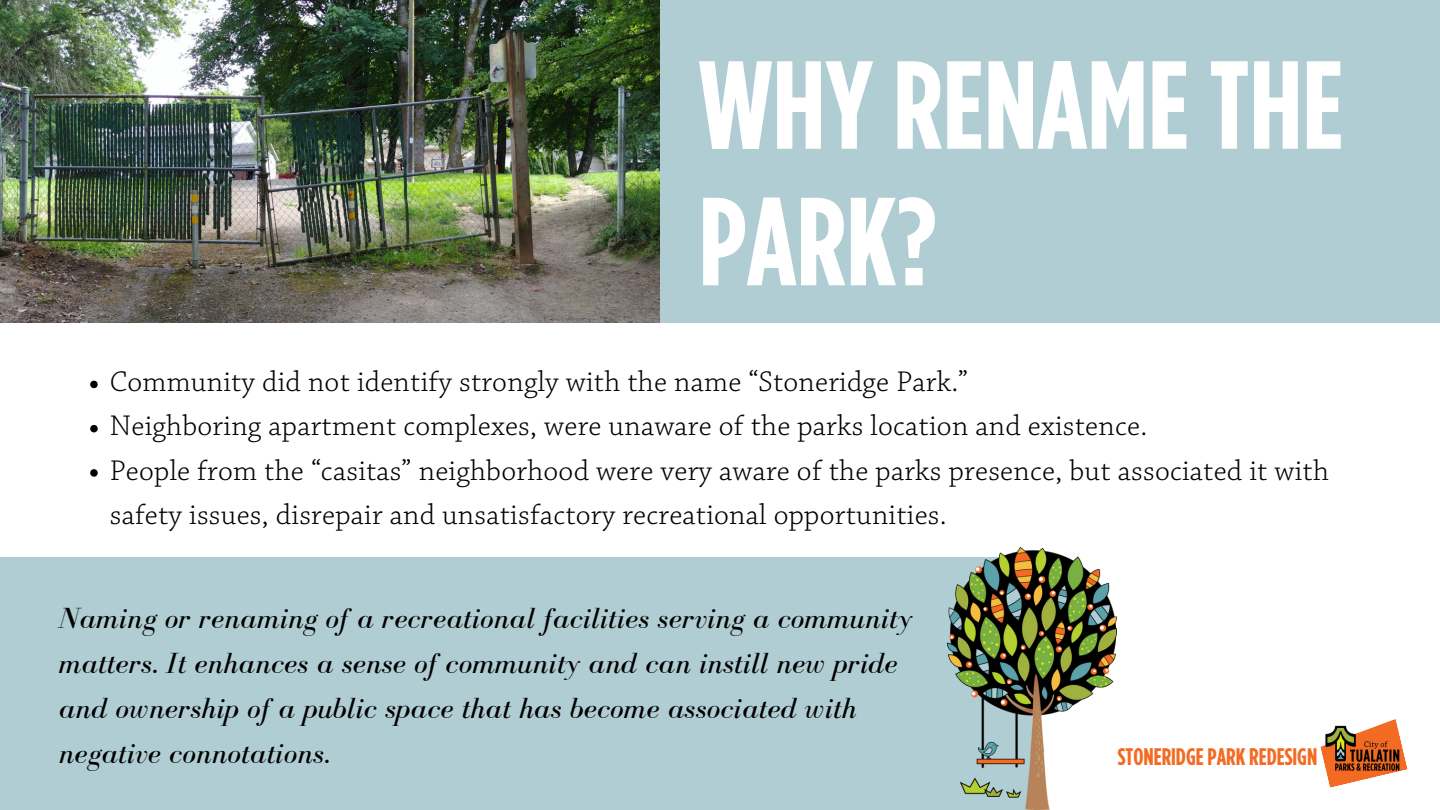
<style>
.page{position:relative;width:1440px;height:810px;background:#fff}
.page>*{position:absolute;margin:0;border:0;box-sizing:border-box;transform-origin:0 0}
.t1{font:700 125px/136.5px "Gotham Condensed";color:#fff}
.t2{font:300 30px/44.2px "Chaparral Pro";letter-spacing:.01em;color:#000}
.t3{font:italic 30px/45px "Bodoni FLF";letter-spacing:.01em;color:#000}
.t4{font:700 24px "Gotham Condensed";color:#f36b22}
</style>
<div class="page">
<div style="left:660px;top:0;width:780px;height:322px;background:#b0cdd3"></div>
<img style="left:0;top:0;width:660px;height:322px">
<div style="left:0;top:558px;width:1032px;height:252px;background:#b0cdd3"></div>
<svg style="left:90px;top:381px;width:8px;height:7px"></svg>
<svg style="left:90px;top:425px;width:8px;height:7px"></svg>
<svg style="left:90px;top:469px;width:8px;height:8px"></svg>
<svg style="left:1320px;top:719px;width:88px;height:69px"></svg>
<img style="left:1325px;top:724px;width:75px;height:48px">
<img style="left:948px;top:547px;width:168px;height:263px">
<p class="t1" style="left:699px;top:43px;width:646px">WHY RENAME THE<br>PARK?</p>
<p class="t2" style="left:110px;top:362px;width:860px">Community did not identify strongly with the name “Stoneridge Park.”</p>
<p class="t2" style="left:110px;top:406px;width:1039px">Neighboring apartment complexes, were unaware of the parks location and existence.</p>
<p class="t2" style="left:110px;top:450px;width:1221px">People from the “casitas” neighborhood were very aware of the parks presence, but associated it with safety issues, disrepair and unsatisfactory recreational opportunities.</p>
<p class="t3" style="left:59px;top:595px;width:855px">Naming or renaming of a recreational facilities serving a community matters. It enhances a sense of community and can instill new pride and ownership of a public space that has become associated with negative connotations.</p>
<p class="t4" style="left:1118px;top:745px;width:201px">STONERIDGE PARK REDESIGN</p>
</div>
